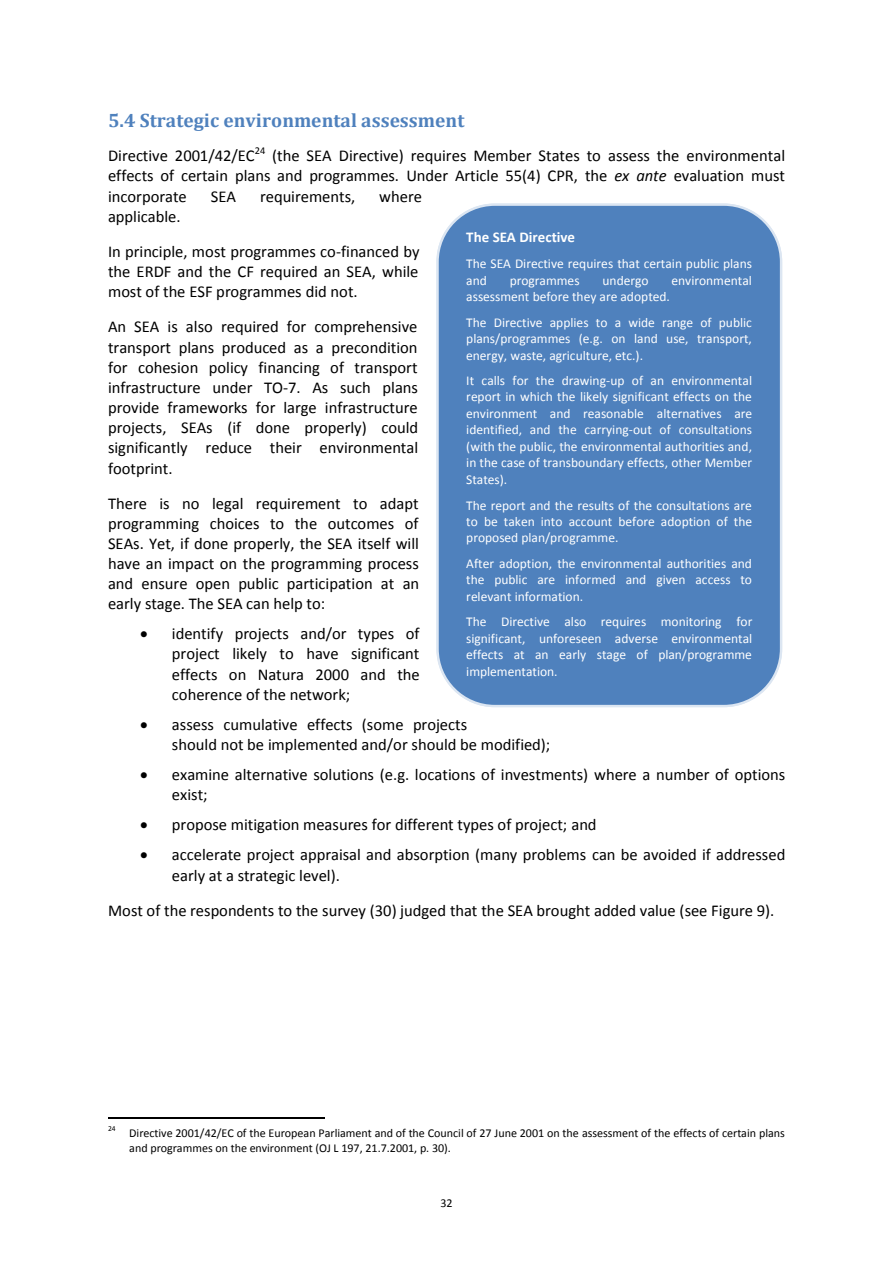
<style>
.page{position:relative;width:893px;height:1263px;background:#fff}
.page>*{position:absolute;margin:0;border:0;box-sizing:border-box;transform-origin:0 0}
.t1{font:700 19.5px "Cambria";color:#4f81bd}
.t2{font:16.5px/20.2px "Calibri";color:#000;text-align:justify}
.t3{font:700 15px "Calibri";color:#fff}
.t4{font:13.5px/16.5px "Calibri";color:#fff;text-align:justify}
.t5{font:12px/14.5px "Calibri";letter-spacing:-.005em;color:#000}
.t6{font:10.5px "Calibri";color:#000}
.t7{font:7.5px "Calibri";color:#000}
.s1{font-style:italic}
</style>
<div class="page">
<div style="left:438px;top:205px;width:343px;height:501px;background:#4f81bd;border-radius:57px"></div>
<div style="left:436px;top:203px;width:346px;height:504px;border:2px solid #dce6f2;border-radius:57px"></div>
<hr style="left:108px;top:1117px;width:216px;height:1px;background:#000">
<h2 class="t1" style="left:108px;top:108px;width:358px">5.4 Strategic environmental assessment</h2>
<p class="t2" style="left:108px;top:147px;width:148px">Directive 2001/42/EC</p>
<p class="t6" style="left:255px;top:146px;width:12px">24</p>
<p class="t2" style="left:108px;top:147px;width:679px;text-indent:164px">(the SEA Directive) requires Member States to assess the environmental effects of certain plans and programmes. Under Article 55(4) CPR, the <span class="s1">ex ante</span> evaluation must incorporate</p>
<p class="t2" style="left:211px;top:187px;width:27px">SEA</p>
<p class="t2" style="left:260px;top:187px;width:97px">requirements,</p>
<p class="t2" style="left:379px;top:187px;width:44px">where</p>
<p class="t2" style="left:108px;top:208px;width:74px">applicable.</p>
<p class="t2" style="left:108px;top:243px;width:313px">In principle, most programmes co-financed by the ERDF and the CF required an SEA, while most of the ESF programmes did not.</p>
<p class="t2" style="left:108px;top:318px;width:312px">An SEA is also required for comprehensive transport plans produced as a precondition for cohesion policy financing of transport infrastructure under TO-7. As such plans provide frameworks for large infrastructure projects, SEAs (if done properly) could significantly reduce their environmental footprint.</p>
<p class="t2" style="left:108px;top:494px;width:313px">There is no legal requirement to adapt programming choices to the outcomes of SEAs. Yet, if done properly, the SEA itself will have an impact on the programming process and ensure open public participation at an early stage. The SEA can help to:</p>
<p class="t2" style="left:140px;top:625px;width:281px">• identify projects and/or types of</p>
<p class="t2" style="left:172px;top:645px;width:249px">project likely to have significant</p>
<p class="t2" style="left:172px;top:665px;width:249px">effects on Natura 2000 and the</p>
<p class="t2" style="left:172px;top:685px;width:180px">coherence of the network;</p>
<p class="t2" style="left:140px;top:716px;width:329px">• assess cumulative effects (some projects</p>
<p class="t2" style="left:172px;top:736px;width:380px">should not be implemented and/or should be modified);</p>
<p class="t2" style="left:172px;top:766px;width:615px;text-indent:-32px">• examine alternative solutions (e.g. locations of investments) where a number of options exist;</p>
<p class="t2" style="left:140px;top:816px;width:458px">• propose mitigation measures for different types of project; and</p>
<p class="t2" style="left:172px;top:846px;width:615px;text-indent:-32px">• accelerate project appraisal and absorption (many problems can be avoided if addressed early at a strategic level).</p>
<p class="t2" style="left:108px;top:901px;width:668px">Most of the respondents to the survey (30) judged that the SEA brought added value (see Figure 9).</p>
<p class="t3" style="left:466px;top:231px;width:110px">The SEA Directive</p>
<p class="t4" style="left:466px;top:256px;width:287px">The SEA Directive requires that certain public plans and</p>
<p class="t4" style="left:510px;top:273px;width:72px">programmes</p>
<p class="t4" style="left:603px;top:273px;width:48px">undergo</p>
<p class="t4" style="left:672px;top:273px;width:82px">environmental</p>
<p class="t4" style="left:466px;top:289px;width:205px">assessment before they are adopted.</p>
<p class="t4" style="left:466px;top:315px;width:287px">The Directive applies to a wide range of public plans/programmes (e.g. on land use, transport, energy, waste, agriculture, etc.).</p>
<p class="t4" style="left:466px;top:373px;width:287px">It calls for the drawing-up of an environmental report in which the likely significant effects on the environment and reasonable alternatives are identified, and the carrying-out of consultations (with the public, the environmental authorities and, in the case of transboundary effects, other Member States).</p>
<p class="t4" style="left:466px;top:498px;width:287px">The report and the results of the consultations are to be taken into account before adoption of the proposed plan/programme.</p>
<p class="t4" style="left:466px;top:556px;width:287px">After adoption, the environmental authorities and the public are informed and given access to relevant information.</p>
<p class="t4" style="left:466px;top:615px;width:288px">The Directive also requires monitoring for significant, unforeseen adverse environmental effects at an early stage of plan/programme implementation.</p>
<p class="t7" style="left:108px;top:1125px;width:9px">24</p>
<p class="t5" style="left:129px;top:1127px;width:657px">Directive 2001/42/EC of the European Parliament and of the Council of 27 June 2001 on the assessment of the effects of certain plans and programmes on the environment (OJ L 197, 21.7.2001, p. 30).</p>
<p class="t5" style="left:440px;top:1196px;width:14px">32</p>
</div>
